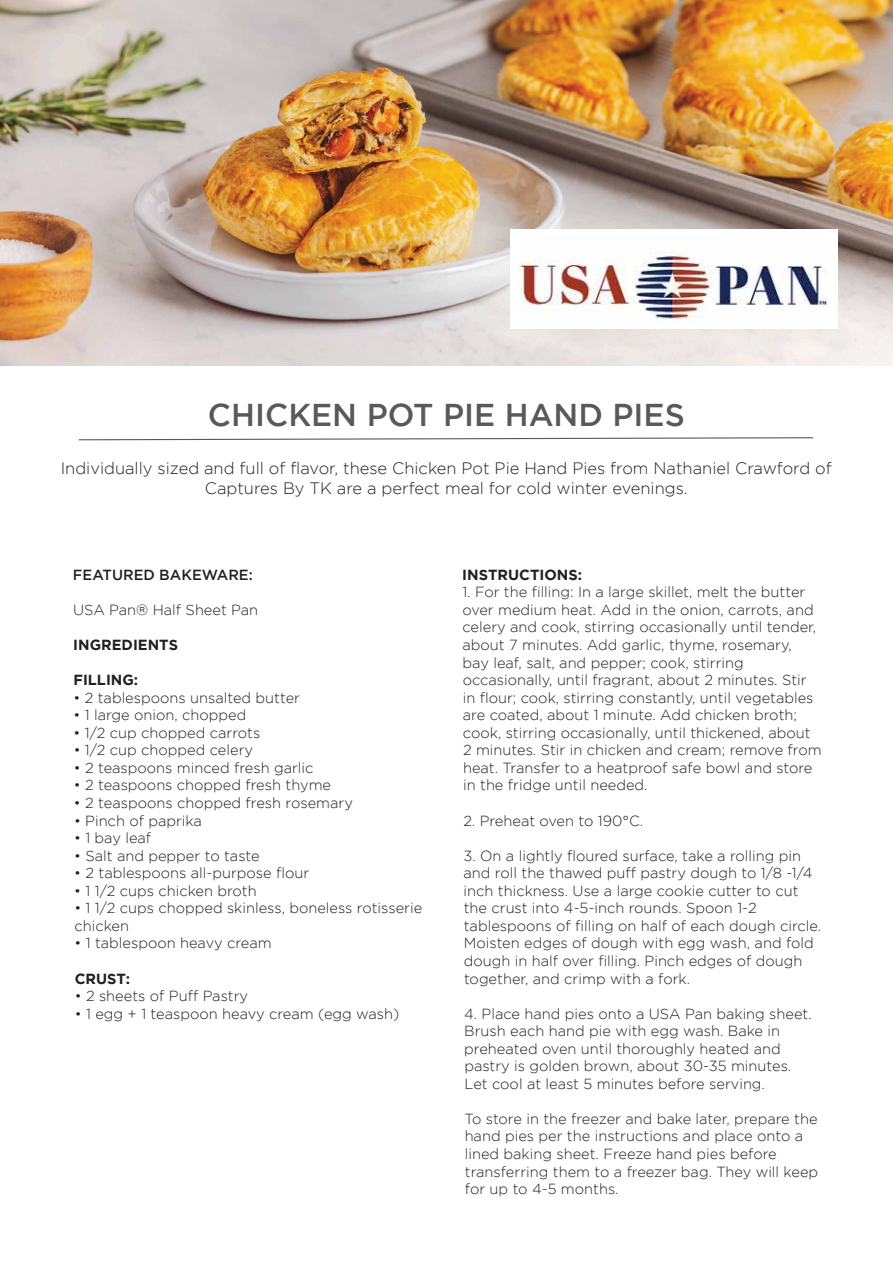
<style>
.page{position:relative;width:893px;height:1263px;background:#fff}
.page>*{position:absolute;margin:0;border:0;box-sizing:border-box;transform-origin:0 0}
.t1{font:500 31.5px "Gotham";color:#58595b}
.t2{font:300 16.5px/19.8px "Gotham";color:#231f20;text-align:center}
.t3{font:300 14.7px/17.5px "Gotham";color:#231f20}
.t4{font:700 14.7px "Gotham";color:#231f20}
.t5{font:500 14.7px "Gotham";color:#231f20}
</style>
<div class="page">
<img style="left:0;top:0;width:893px;height:365px">
<div style="left:510px;top:229px;width:327px;height:99px;background:#fff"></div>
<img style="left:519px;top:250px;width:308px;height:70px">
<svg style="left:78px;top:437px;width:735px;height:4px"></svg>
<h1 class="t1" style="left:208px;top:397px;width:478px">CHICKEN POT PIE HAND PIES</h1>
<p class="t2" style="left:61px;top:458px;width:772px">Individually sized and full of flavor, these Chicken Pot Pie Hand Pies from Nathaniel Crawford of<br>Captures By TK are a perfect meal for cold winter evenings.</p>
<p class="t5" style="left:73px;top:566px;width:181px">FEATURED BAKEWARE:</p>
<p class="t3" style="left:73px;top:601px;width:187px">USA Pan® Half Sheet Pan</p>
<p class="t4" style="left:73px;top:636px;width:106px">INGREDIENTS</p>
<p class="t4" style="left:73px;top:671px;width:66px">FILLING:</p>
<p class="t3" style="left:73px;top:688px;width:228px">• 2 tablespoons unsalted butter</p>
<p class="t3" style="left:74px;top:706px;width:174px">• 1 large onion, chopped</p>
<p class="t3" style="left:74px;top:724px;width:188px">• 1/2 cup chopped carrots</p>
<p class="t3" style="left:74px;top:741px;width:181px">• 1/2 cup chopped celery</p>
<p class="t3" style="left:74px;top:759px;width:241px">• 2 teaspoons minced fresh garlic</p>
<p class="t3" style="left:74px;top:776px;width:259px">• 2 teaspoons chopped fresh thyme</p>
<p class="t3" style="left:74px;top:794px;width:281px">• 2 teaspoons chopped fresh rosemary</p>
<p class="t3" style="left:74px;top:811px;width:130px">• Pinch of paprika</p>
<p class="t3" style="left:74px;top:829px;width:79px">• 1 bay leaf</p>
<p class="t3" style="left:74px;top:846px;width:187px">• Salt and pepper to taste</p>
<p class="t3" style="left:74px;top:864px;width:237px">• 2 tablespoons all-purpose flour</p>
<p class="t3" style="left:74px;top:881px;width:184px">• 1 1/2 cups chicken broth</p>
<p class="t3" style="left:74px;top:899px;width:349px">• 1 1/2 cups chopped skinless, boneless rotisserie chicken</p>
<p class="t3" style="left:75px;top:934px;width:199px">• 1 tablespoon heavy cream</p>
<p class="t4" style="left:75px;top:970px;width:57px">CRUST:</p>
<p class="t3" style="left:75px;top:987px;width:175px">• 2 sheets of Puff Pastry</p>
<p class="t3" style="left:75px;top:1004px;width:326px">• 1 egg + 1 teaspoon heavy cream (egg wash)</p>
<p class="t4" style="left:462px;top:566px;width:121px">INSTRUCTIONS:</p>
<p class="t3" style="left:462px;top:583px;width:361px">1. For the filling: In a large skillet, melt the butter over medium heat. Add in the onion, carrots, and celery and cook, stirring occasionally until tender, about 7 minutes. Add garlic, thyme, rosemary,<br>bay leaf, salt, and pepper; cook, stirring occasionally, until fragrant, about 2 minutes. Stir in flour; cook, stirring constantly, until vegetables are coated, about 1 minute. Add chicken broth; cook, stirring occasionally, until thickened, about 2 minutes. Stir in chicken and cream; remove from heat. Transfer to a heatproof safe bowl and store in the fridge until needed.</p>
<p class="t3" style="left:463px;top:811px;width:181px">2. Preheat oven to 190°C.</p>
<p class="t3" style="left:463px;top:846px;width:359px">3. On a lightly floured surface, take a rolling pin and roll the thawed puff pastry dough to 1/8 -1/4 inch thickness. Use a large cookie cutter to cut the crust into 4-5-inch rounds. Spoon 1-2 tablespoons of filling on half of each dough circle.<br>Moisten edges of dough with egg wash, and fold dough in half over filling. Pinch edges of dough together, and crimp with a fork.</p>
<p class="t3" style="left:464px;top:1004px;width:349px">4. Place hand pies onto a USA Pan baking sheet.<br>Brush each hand pie with egg wash. Bake in preheated oven until thoroughly heated and pastry is golden brown, about 30-35 minutes.<br>Let cool at least 5 minutes before serving.</p>
<p class="t3" style="left:465px;top:1110px;width:355px">To store in the freezer and bake later, prepare the hand pies per the instructions and place onto a lined baking sheet. Freeze hand pies before transferring them to a freezer bag. They will keep for up to 4-5 months.</p>
</div>
